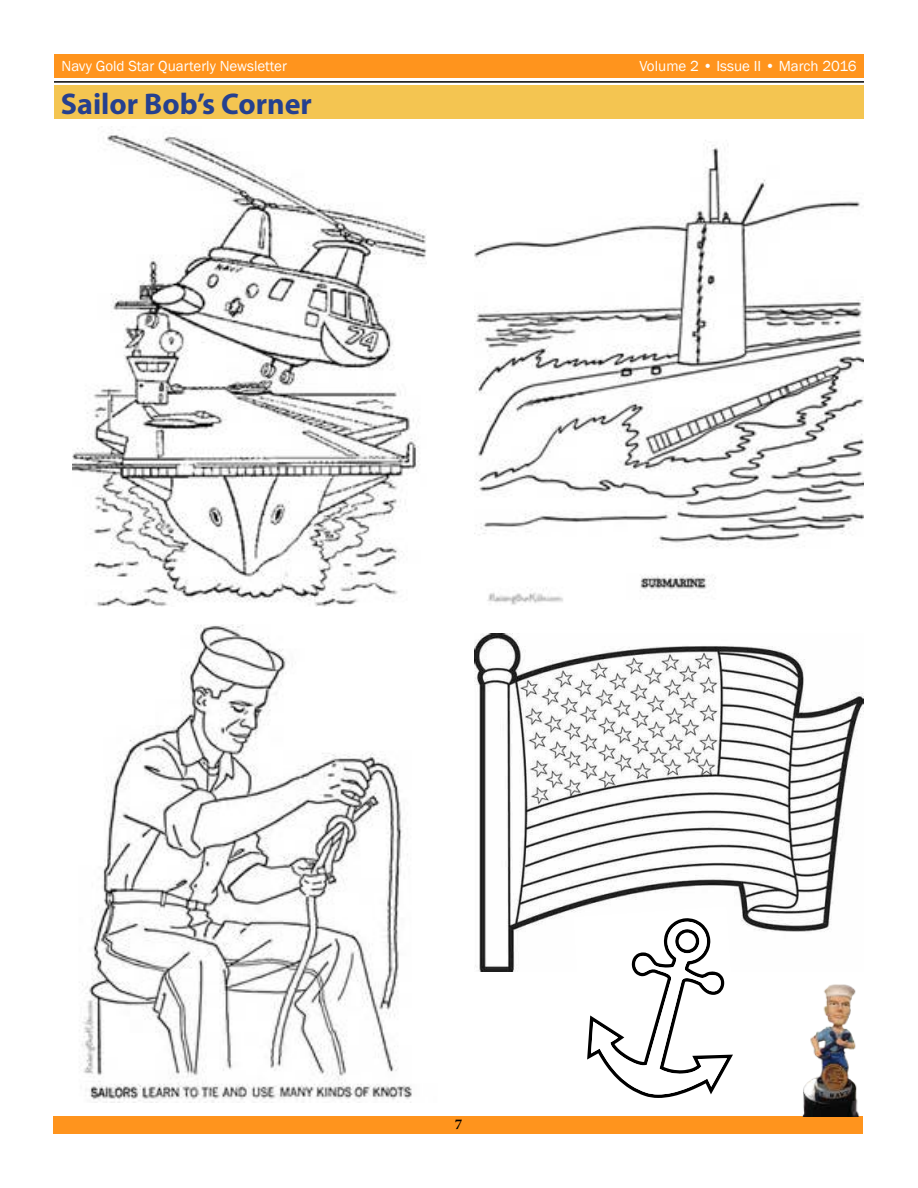
<style>
.page{position:relative;width:918px;height:1188px;background:#fff}
.page>*{position:absolute;margin:0;border:0;box-sizing:border-box;transform-origin:0 0}
.t1{font:700 30px "Myriad Pro";color:#25408f}
.t2{font:15px "Franklin Gothic";color:#fff}
.t3{font:700 15px "Minion Pro";color:#000}
</style>
<div class="page">
<div style="left:54px;top:54px;width:810px;height:24px;background:#ff941d"></div>
<div style="left:53px;top:1116px;width:810px;height:18px;background:#ff941d"></div>
<hr style="left:54px;top:81px;width:810px;height:2px;background:#000">
<img style="left:802px;top:984px;width:57px;height:132px">
<div style="left:54px;top:86px;width:810px;height:33px;background:#f4c551"></div>
<img style="left:474px;top:633px;width:389px;height:339px">
<img style="left:81px;top:625px;width:331px;height:477px">
<img style="left:474px;top:140px;width:390px;height:465px">
<img style="left:73px;top:129px;width:353px;height:478px">
<svg style="left:573px;top:906px;width:167px;height:192px"></svg>
<p class="t2" style="left:62px;top:56px;width:227px">Navy Gold Star Quarterly Newsletter</p>
<p class="t2" style="left:639px;top:56px;width:219px">Volume 2 • Issue II • March 2016</p>
<h1 class="t1" style="left:61px;top:84px;width:253px">Sailor Bob’s Corner</h1>
<p class="t3" style="left:455px;top:1114px;width:9px">7</p>
</div>
